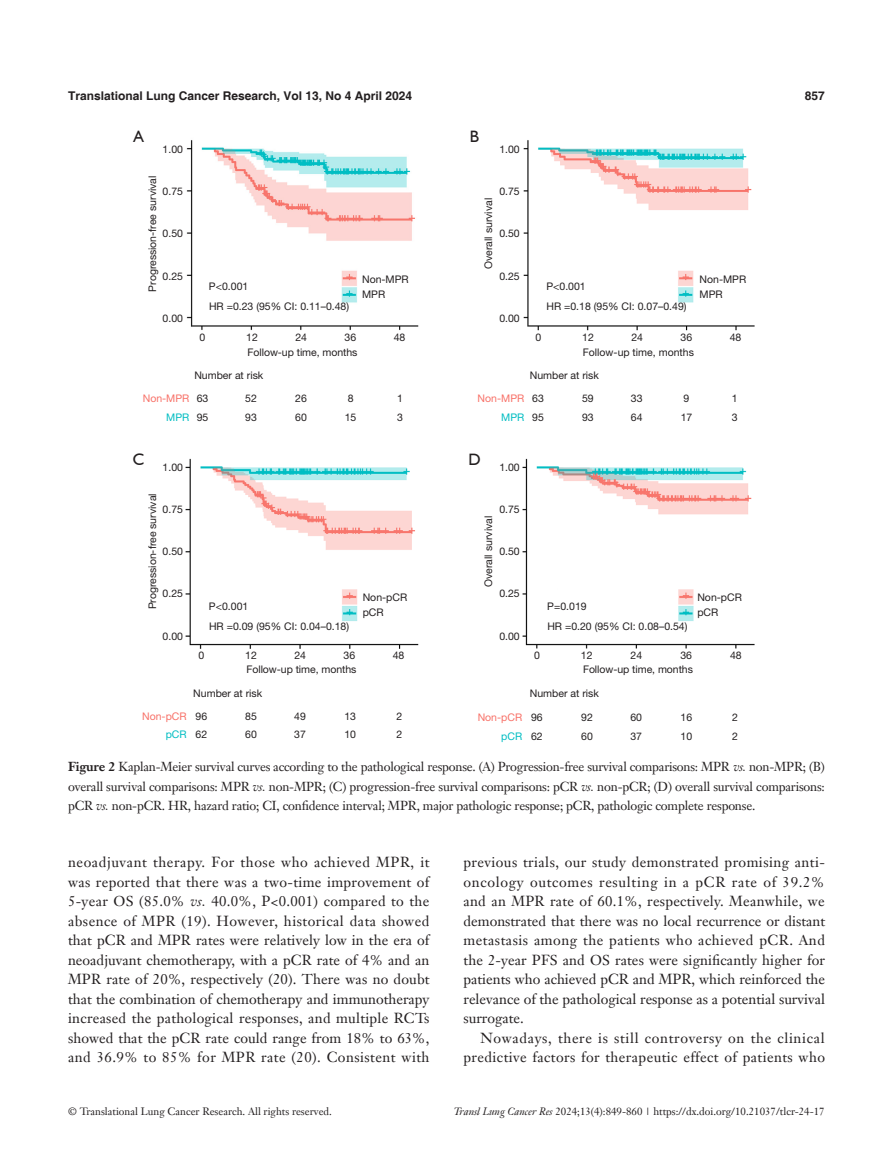
<style>
.page{position:relative;width:893px;height:1170px;background:#fff}
.page>*{position:absolute;margin:0;border:0;box-sizing:border-box;transform-origin:0 0}
.Cite{font:16.5px "Humanist 521 BT";color:#231f20}
.t1{font:14.25px/19.5px "Janson Text LT";letter-spacing:.03em;color:#231f20;text-align:justify}
.四级标题粗斜_上下不空行{font:12.75px/19.5px "Janson Text LT";letter-spacing:-.015em;color:#231f20;text-align:justify}
.t2{font:700 12px "Helvetica";color:#231f20}
.t3{font:10.5px "Helvetica Neue LT Pro";color:#231f20}
.t4{font:10.5px "Janson Text LT";color:#231f20}
.t5{font:10.5px "Helvetica Neue LT Pro";color:#f87168}
.t6{font:10.5px "Helvetica Neue LT Pro";color:#00bdc2}
.s1{font-weight:700}
.s2{font-style:italic}
</style>
<div class="page">
<img style="left:522px;top:458px;width:233px;height:191px">
<img style="left:185px;top:458px;width:234px;height:191px">
<img style="left:523px;top:140px;width:232px;height:191px">
<img style="left:186px;top:140px;width:233px;height:190px">
<p class="t2" style="left:68px;top:88px;width:346px">Translational Lung Cancer Research, Vol 13, No 4 April 2024</p>
<p class="t2" style="left:805px;top:88px;width:22px">857</p>
<p class="Cite" style="left:133px;top:126px;width:12px">A</p>
<p class="Cite" style="left:470px;top:126px;width:11px">B</p>
<p class="t3" style="left:163px;top:142px;width:22px">1.00</p>
<p class="t3" style="left:163px;top:185px;width:22px">0.75</p>
<p class="t3" style="left:163px;top:227px;width:22px">0.50</p>
<p class="t3" style="left:163px;top:269px;width:22px">0.25</p>
<p class="t3" style="left:163px;top:311px;width:22px">0.00</p>
<p class="t3" style="left:146px;top:291px;width:117px;rotate:-90deg">Progression-free survival</p>
<p class="t3" style="left:209px;top:280px;width:41px">P&lt;0.001</p>
<p class="t3" style="left:209px;top:300px;width:142px">HR =0.23 (95% CI: 0.11–0.48)</p>
<p class="t3" style="left:362px;top:273px;width:48px">Non-MPR</p>
<p class="t3" style="left:362px;top:288px;width:25px">MPR</p>
<p class="t3" style="left:499px;top:142px;width:22px">1.00</p>
<p class="t3" style="left:499px;top:185px;width:22px">0.75</p>
<p class="t3" style="left:499px;top:227px;width:22px">0.50</p>
<p class="t3" style="left:499px;top:269px;width:22px">0.25</p>
<p class="t3" style="left:499px;top:311px;width:22px">0.00</p>
<p class="t3" style="left:482px;top:269px;width:72px;rotate:-90deg">Overall survival</p>
<p class="t3" style="left:546px;top:280px;width:41px">P&lt;0.001</p>
<p class="t3" style="left:546px;top:300px;width:142px">HR =0.18 (95% CI: 0.07–0.49)</p>
<p class="t3" style="left:700px;top:273px;width:48px">Non-MPR</p>
<p class="t3" style="left:700px;top:288px;width:25px">MPR</p>
<p class="t3" style="left:199px;top:331px;width:7px">0</p>
<p class="t3" style="left:246px;top:331px;width:13px">12</p>
<p class="t3" style="left:295px;top:331px;width:13px">24</p>
<p class="t3" style="left:345px;top:331px;width:13px">36</p>
<p class="t3" style="left:394px;top:331px;width:13px">48</p>
<p class="t3" style="left:535px;top:331px;width:7px">0</p>
<p class="t3" style="left:582px;top:331px;width:13px">12</p>
<p class="t3" style="left:631px;top:331px;width:13px">24</p>
<p class="t3" style="left:680px;top:331px;width:13px">36</p>
<p class="t3" style="left:730px;top:331px;width:13px">48</p>
<p class="t3" style="left:247px;top:345px;width:111px">Follow-up time, months</p>
<p class="t3" style="left:583px;top:345px;width:113px">Follow-up time, months</p>
<p class="t3" style="left:194px;top:369px;width:71px">Number at risk</p>
<p class="t3" style="left:530px;top:369px;width:71px">Number at risk</p>
<p class="t5" style="left:143px;top:392px;width:48px">Non-MPR</p>
<p class="t6" style="left:166px;top:410px;width:25px">MPR</p>
<p class="t3" style="left:197px;top:392px;width:13px">63</p>
<p class="t3" style="left:197px;top:410px;width:13px">95</p>
<p class="t3" style="left:245px;top:392px;width:13px">52</p>
<p class="t3" style="left:245px;top:410px;width:13px">93</p>
<p class="t3" style="left:295px;top:392px;width:13px">26</p>
<p class="t3" style="left:295px;top:410px;width:13px">60</p>
<p class="t3" style="left:348px;top:392px;width:7px">8</p>
<p class="t3" style="left:345px;top:410px;width:13px">15</p>
<p class="t3" style="left:397px;top:392px;width:7px">1</p>
<p class="t3" style="left:397px;top:410px;width:7px">3</p>
<p class="t5" style="left:478px;top:392px;width:48px">Non-MPR</p>
<p class="t6" style="left:501px;top:410px;width:25px">MPR</p>
<p class="t3" style="left:532px;top:392px;width:13px">63</p>
<p class="t3" style="left:532px;top:410px;width:13px">95</p>
<p class="t3" style="left:582px;top:392px;width:13px">59</p>
<p class="t3" style="left:582px;top:410px;width:13px">93</p>
<p class="t3" style="left:631px;top:392px;width:13px">33</p>
<p class="t3" style="left:631px;top:410px;width:13px">64</p>
<p class="t3" style="left:684px;top:392px;width:7px">9</p>
<p class="t3" style="left:681px;top:410px;width:13px">17</p>
<p class="t3" style="left:732px;top:392px;width:7px">1</p>
<p class="t3" style="left:732px;top:410px;width:7px">3</p>
<p class="Cite" style="left:133px;top:449px;width:13px">C</p>
<p class="t3" style="left:163px;top:460px;width:22px">1.00</p>
<p class="t3" style="left:163px;top:502px;width:22px">0.75</p>
<p class="t3" style="left:163px;top:545px;width:22px">0.50</p>
<p class="t3" style="left:163px;top:587px;width:22px">0.25</p>
<p class="t3" style="left:163px;top:629px;width:22px">0.00</p>
<p class="t3" style="left:146px;top:609px;width:117px;rotate:-90deg">Progression-free survival</p>
<p class="Cite" style="left:468px;top:449px;width:14px">D</p>
<p class="t3" style="left:499px;top:460px;width:22px">1.00</p>
<p class="t3" style="left:499px;top:502px;width:22px">0.75</p>
<p class="t3" style="left:499px;top:545px;width:22px">0.50</p>
<p class="t3" style="left:499px;top:587px;width:22px">0.25</p>
<p class="t3" style="left:499px;top:629px;width:22px">0.00</p>
<p class="t3" style="left:482px;top:587px;width:72px;rotate:-90deg">Overall survival</p>
<p class="t3" style="left:363px;top:591px;width:46px">Non-pCR</p>
<p class="t3" style="left:363px;top:606px;width:22px">pCR</p>
<p class="t3" style="left:209px;top:600px;width:41px">P&lt;0.001</p>
<p class="t3" style="left:547px;top:599px;width:41px">P=0.019</p>
<p class="t3" style="left:209px;top:620px;width:142px">HR =0.09 (95% CI: 0.04–0.18)</p>
<p class="t3" style="left:547px;top:619px;width:142px">HR =0.20 (95% CI: 0.08–0.54)</p>
<p class="t3" style="left:697px;top:591px;width:46px">Non-pCR</p>
<p class="t3" style="left:697px;top:606px;width:22px">pCR</p>
<p class="t3" style="left:198px;top:648px;width:7px">0</p>
<p class="t3" style="left:245px;top:648px;width:13px">12</p>
<p class="t3" style="left:294px;top:648px;width:13px">24</p>
<p class="t3" style="left:344px;top:648px;width:13px">36</p>
<p class="t3" style="left:393px;top:648px;width:13px">48</p>
<p class="t3" style="left:534px;top:648px;width:7px">0</p>
<p class="t3" style="left:581px;top:648px;width:13px">12</p>
<p class="t3" style="left:631px;top:648px;width:13px">24</p>
<p class="t3" style="left:680px;top:648px;width:13px">36</p>
<p class="t3" style="left:730px;top:648px;width:13px">48</p>
<p class="t3" style="left:246px;top:663px;width:111px">Follow-up time, months</p>
<p class="t3" style="left:583px;top:663px;width:111px">Follow-up time, months</p>
<p class="t3" style="left:193px;top:686px;width:71px">Number at risk</p>
<p class="t3" style="left:530px;top:686px;width:71px">Number at risk</p>
<p class="t5" style="left:142px;top:709px;width:46px">Non-pCR</p>
<p class="t6" style="left:166px;top:727px;width:22px">pCR</p>
<p class="t3" style="left:196px;top:709px;width:13px">96</p>
<p class="t3" style="left:196px;top:727px;width:13px">62</p>
<p class="t3" style="left:245px;top:709px;width:13px">85</p>
<p class="t3" style="left:245px;top:727px;width:13px">60</p>
<p class="t3" style="left:294px;top:709px;width:13px">49</p>
<p class="t3" style="left:294px;top:727px;width:13px">37</p>
<p class="t3" style="left:344px;top:709px;width:13px">13</p>
<p class="t3" style="left:344px;top:727px;width:13px">10</p>
<p class="t3" style="left:397px;top:709px;width:7px">2</p>
<p class="t3" style="left:397px;top:727px;width:7px">2</p>
<p class="t5" style="left:478px;top:711px;width:46px">Non-pCR</p>
<p class="t6" style="left:501px;top:729px;width:22px">pCR</p>
<p class="t3" style="left:531px;top:711px;width:13px">96</p>
<p class="t3" style="left:531px;top:729px;width:13px">62</p>
<p class="t3" style="left:581px;top:711px;width:13px">92</p>
<p class="t3" style="left:581px;top:729px;width:13px">60</p>
<p class="t3" style="left:630px;top:711px;width:13px">60</p>
<p class="t3" style="left:630px;top:729px;width:13px">37</p>
<p class="t3" style="left:680px;top:711px;width:13px">16</p>
<p class="t3" style="left:680px;top:729px;width:13px">10</p>
<p class="t3" style="left:732px;top:711px;width:7px">2</p>
<p class="t3" style="left:732px;top:729px;width:7px">2</p>
<p class="四级标题粗斜_上下不空行" style="left:68px;top:757px;width:758px"><span class="s1">Figure 2</span> Kaplan-Meier survival curves according to the pathological response. (A) Progression-free survival comparisons: MPR <span class="s2">vs.</span> non-MPR; (B) overall survival comparisons: MPR <span class="s2">vs.</span> non-MPR; (C) progression-free survival comparisons: pCR <span class="s2">vs.</span> non-pCR; (D) overall survival comparisons: pCR <span class="s2">vs.</span> non-pCR. HR, hazard ratio; CI, confidence interval; MPR, major pathologic response; pCR, pathologic complete response.</p>
<p class="t1" style="left:68px;top:852px;width:363px">neoadjuvant therapy. For those who achieved MPR, it was reported that there was a two-time improvement of 5-year OS (85.0% <span class="s2">vs.</span> 40.0%, P&lt;0.001) compared to the absence of MPR (19). However, historical data showed that pCR and MPR rates were relatively low in the era of neoadjuvant chemotherapy, with a pCR rate of 4% and an MPR rate of 20%, respectively (20). There was no doubt that the combination of chemotherapy and immunotherapy increased the pathological responses, and multiple RCTs showed that the pCR rate could range from 18% to 63%, and 36.9% to 85% for MPR rate (20). Consistent with</p>
<p class="t1" style="left:463px;top:852px;width:363px">previous trials, our study demonstrated promising anti&shy;oncology outcomes resulting in a pCR rate of 39.2% and an MPR rate of 60.1%, respectively. Meanwhile, we demonstrated that there was no local recurrence or distant metastasis among the patients who achieved pCR. And the 2-year PFS and OS rates were significantly higher for patients who achieved pCR and MPR, which reinforced the relevance of the pathological response as a potential survival surrogate.</p>
<p class="t1" style="left:463px;top:1027px;width:363px;text-align:right">Nowadays, there is still controversy on the clinical predictive factors for therapeutic effect of patients who</p>
<p class="t4" style="left:68px;top:1104px;width:265px">© Translational Lung Cancer Research. All rights reserved.</p>
<p class="t4" style="left:454px;top:1104px;width:373px"><span class="s2">Transl Lung Cancer Res</span> 2024;13(4):849-860 | https://dx.doi.org/10.21037/tlcr-24-17</p>
</div>
